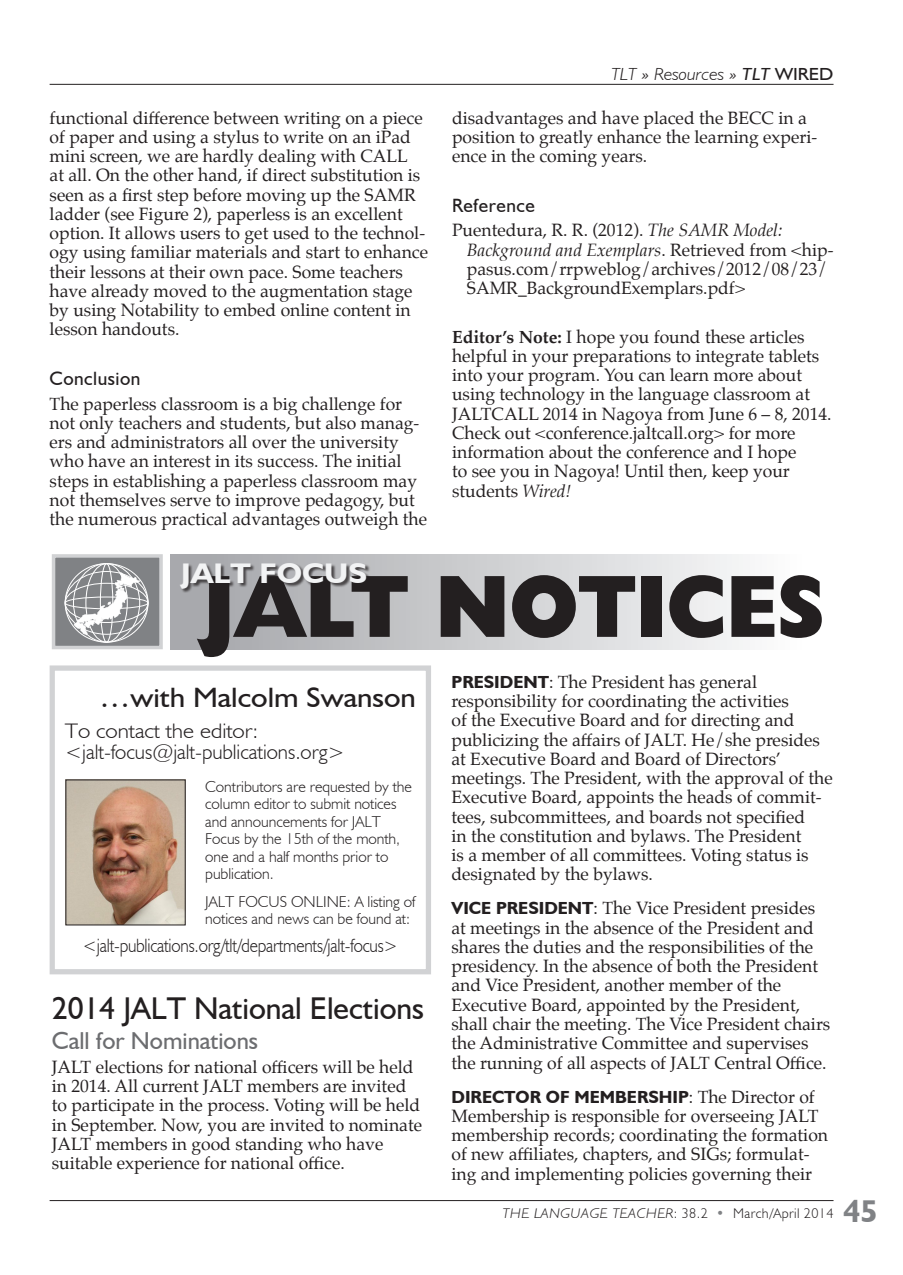
<style>
.page{position:relative;width:903px;height:1275px;background:#fff}
.page>*{position:absolute;margin:0;border:0;box-sizing:border-box;transform-origin:0 0}
.Column_Header{font:800 88.9px "Humanist 521 BT";color:#231f20;scale:.95 1}
.Subtitle_2{font:31.5px "Humanist 521 BT";color:#231f20}
.t1{font:700 31.5px "Humanist 521 BT";color:#808285}
.Column_Header_2{font:700 28.35px "Humanist 521 BT";color:#f2f3f4;scale:1.11 1}
.Abstract{font:28px "Humanist 521 BT";color:#231f20;scale:1.1 1}
.Subtitle_3{font:24.5px "Humanist 521 BT";color:#6c6d70}
.Abstract-2{font:300 21px/21px "Humanist 521 BT";color:#231f20;scale:1.1 1}
.Abstract-3{font:300 19.25px "Humanist 521 BT";letter-spacing:-.01em;color:#231f20;scale:.9 1}
.Header_1{font:19.25px "Humanist 521 BT";letter-spacing:.025em;color:#231f20}
.No_Indent{font:17.5px/19.2px "Palatino";color:#231f20}
.Interview{font:17.5px/19.2px "Palatino";color:#231f20}
.References{font:17.5px/19.2px "Palatino";color:#231f20}
.t2{font:italic 300 17.5px "Humanist 521 BT";color:#231f20;scale:1.1 1}
.Abstract-4{font:300 15.75px/17.5px "Humanist 521 BT";color:#231f20}
.t3{font:300 14px "Humanist 521 BT";letter-spacing:.03em;color:#231f20}
.s1{font-weight:400}
.s2{font-weight:400;font-style:normal}
.s3{font-style:italic}
.s4{font-weight:700}
.s5{font-family:"Humanist 521 BT";font-weight:700}
.s6{font-family:"Humanist 521 BT Xtra";font-weight:700;font-stretch:condensed;color:#808285}
</style>
<div class="page">
<hr style="left:50px;top:1200px;width:783px;height:1px;background:#231f20">
<hr style="left:50px;top:84px;width:783px;height:1px;background:#231f20">
<div style="left:50px;top:665px;width:381px;height:309px;border:5px solid #d1d2d4"></div>
<img style="left:68px;top:782px;width:115px;height:141px">
<div style="left:171px;top:554px;width:662px;height:95px;background:linear-gradient(to right,#a2a4a8,#fff)"></div>
<svg style="left:52px;top:554px;width:111px;height:95px;background:#9b9d9f"></svg>
<div style="left:100px;top:563px;width:13px;height:79px;border:1px solid #fff;border-radius:50%"></div>
<svg style="left:74px;top:572px;width:66px;height:63px"></svg>
<div style="left:180px;top:563px;width:191px;height:30px;background:#231f20;opacity:.75"></div>
<p class="No_Indent" style="left:50px;top:108px;width:380px">functional difference between writing on a piece of paper and using a stylus to write on an iPad mini screen, we are hardly dealing with CALL<br>at all. On the other hand, if direct substitution is seen as a first step before moving up the SAMR ladder (see Figure 2), paperless is an excellent option. It allows users to get used to the technol&shy;ogy using familiar materials and start to enhance their lessons at their own pace. Some teachers have already moved to the augmentation stage by using Notability to embed online content in lesson handouts.</p>
<p class="Header_1" style="left:50px;top:367px;width:92px">Conclusion</p>
<p class="No_Indent" style="left:50px;top:394px;width:379px">The paperless classroom is a big challenge for not only teachers and students, but also manag&shy;ers and administrators all over the university who have an interest in its success. The initial steps in establishing a paperless classroom may not themselves serve to improve pedagogy, but the numerous practical advantages outweigh the</p>
<p class="t2" style="left:611px;top:64px;width:204px">TLT » Resources » <span class="s1">TLT</span> <span class="s2">WIRED</span></p>
<p class="No_Indent" style="left:452px;top:108px;width:367px">disadvantages and have placed the BECC in a position to greatly enhance the learning experi&shy;ence in the coming years.</p>
<p class="Header_1" style="left:452px;top:194px;width:84px">Reference</p>
<p class="References" style="left:467px;top:221px;width:368px;text-indent:-15px">Puentedura, R. R. (2012). <span class="s3">The SAMR Model:<br>Background and Exemplars</span>. Retrieved from &lt;hip&shy;pasus.com/rrpweblog/archives/2012/08/23/ SAMR_BackgroundExemplars.pdf&gt;</p>
<p class="No_Indent" style="left:452px;top:327px;width:381px"><span class="s4">Editor’s Note:</span> I hope you found these articles helpful in your preparations to integrate tablets into your program. You can learn more about using technology in the language classroom at JALTCALL 2014 in Nagoya from June 6 – 8, 2014.<br>Check out &lt;conference.jaltcall.org&gt; for more information about the conference and I hope<br>to see you in Nagoya! Until then, keep your students <span class="s3">Wired!</span></p>
<p class="Column_Header_2" style="left:181px;top:555px;width:170px">JALT FOCUS</p>
<p class="Column_Header" style="left:203px;top:551px;width:656px">JALT NOTICES</p>
<p class="Abstract" style="left:100px;top:681px;width:289px">…with Malcolm Swanson</p>
<p class="Abstract-2" style="left:65px;top:720px;width:256px">To contact the editor: &lt;jalt-focus@jalt-publications.org&gt;</p>
<p class="Abstract-4" style="left:205px;top:777px;width:208px">Contributors are requested by the column editor to submit notices and announcements for JALT<br>Focus by the 15th of the month, one and a half months prior to publication.</p>
<p class="Abstract-4" style="left:205px;top:892px;width:212px">JALT FOCUS ONLINE: A listing of notices and news can be found at:</p>
<p class="Abstract-3" style="left:83px;top:934px;width:352px">&lt;jalt-publications.org/tlt/departments/jalt-focus&gt;</p>
<p class="Subtitle_2" style="left:52px;top:989px;width:374px">2014 JALT National Elections</p>
<p class="Subtitle_3" style="left:52px;top:1025px;width:208px">Call for Nominations</p>
<p class="No_Indent" style="left:52px;top:1057px;width:372px">JALT elections for national officers will be held in 2014. All current JALT members are invited to participate in the process. Voting will be held in September. Now, you are invited to nominate JALT members in good standing who have suitable experience for national office.</p>
<p class="Interview" style="left:451px;top:672px;width:383px"><span class="s5">PRESIDENT</span>: The President has general responsibility for coordinating the activities<br>of the Executive Board and for directing and publicizing the affairs of JALT. He/she presides at Executive Board and Board of Directors’ meetings. The President, with the approval of the Executive Board, appoints the heads of commit&shy;tees, subcommittees, and boards not specified<br>in the constitution and bylaws. The President<br>is a member of all committees. Voting status is designated by the bylaws.</p>
<p class="Interview" style="left:451px;top:899px;width:380px"><span class="s5">VICE PRESIDENT</span>: The Vice President presides at meetings in the absence of the President and shares the duties and the responsibilities of the presidency. In the absence of both the President and Vice President, another member of the Executive Board, appointed by the President, shall chair the meeting. The Vice President chairs the Administrative Committee and supervises the running of all aspects of JALT Central Office.</p>
<p class="Interview" style="left:451px;top:1087px;width:378px"><span class="s5">DIRECTOR OF MEMBERSHIP</span>: The Director of Membership is responsible for overseeing JALT membership records; coordinating the formation of new affiliates, chapters, and SIGs; formulat&shy;ing and implementing policies governing their</p>
<p class="t3" style="left:503px;top:1204px;width:332px"><span class="s3">THE LANGUAGE TEACHER</span>: 38.2 <span class="s6">•</span> March/April 2014</p>
<h2 class="t1" style="left:843px;top:1192px;width:36px">45</h2>
</div>
